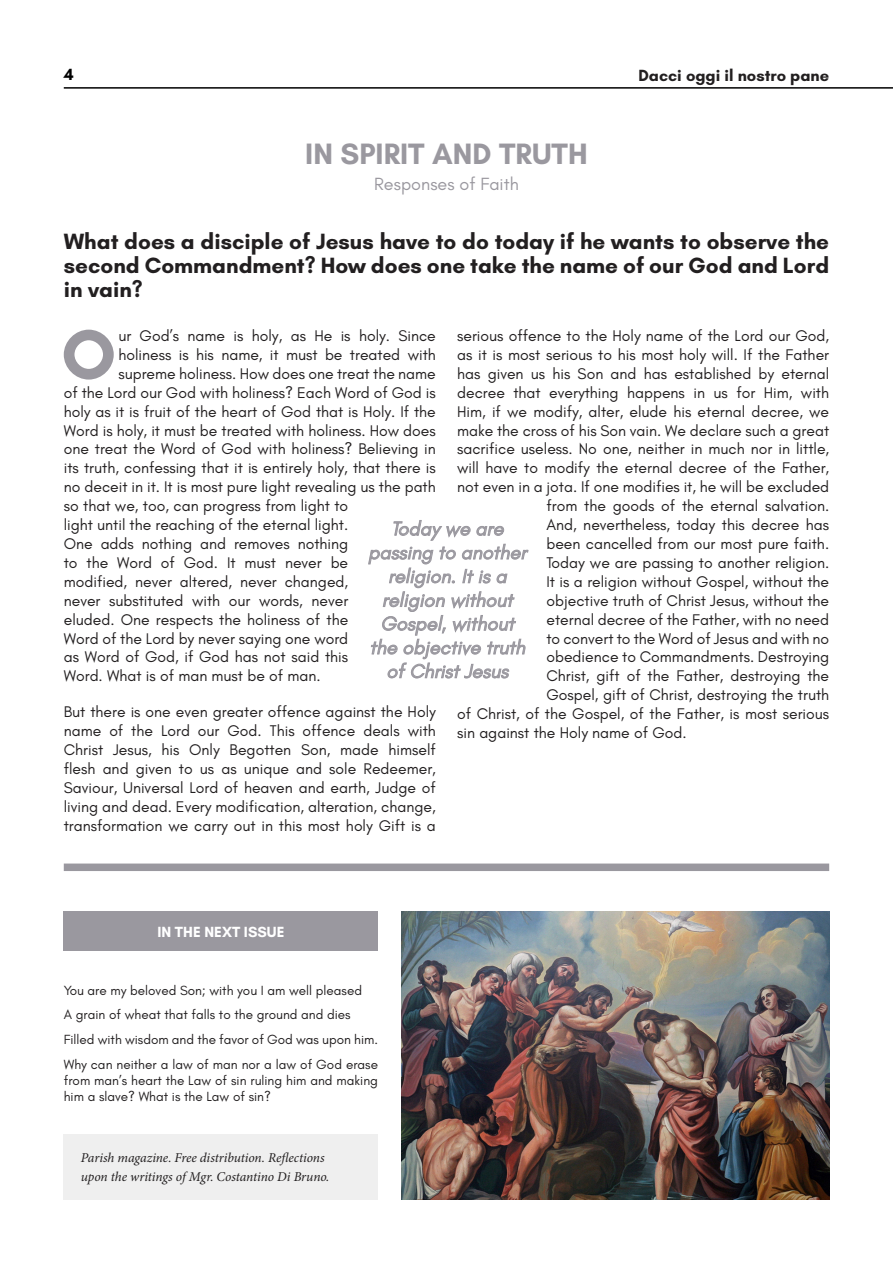
<style>
.page{position:relative;width:893px;height:1263px;background:#fff}
.page>*{position:absolute;margin:0;border:0;box-sizing:border-box;transform-origin:0 0}
.t1{font:700 71.4px "Glacial Indifference";color:#9a989f}
.t2{font:700 30px "Glacial Indifference";color:#9a989f}
.t3{font:700 22.5px/24px "Glacial Indifference";color:#221f20;text-align:justify}
.t4{font:italic 19.8px/23.7px "Glacial Indifference";color:#9a989f;text-align:center}
.t5{font:18px "Glacial Indifference";color:#9a989f}
.t6{font:700 16.5px "Glacial Indifference";color:#221f20}
.t7{font:700 16.5px "Glacial Indifference";color:#000}
.t8{font:15.75px/18.9px "Glacial Indifference";color:#221f20;text-align:justify}
.t9{font:700 15px "Glacial Indifference";color:#fff}
.t10{font:13.5px/24.8px "Glacial Indifference";color:#221f20}
.t11{font:italic 13.5px/19.2px "Minion Pro";letter-spacing:-.01em;color:#221f20}
</style>
<div class="page">
<hr style="left:64px;top:87px;width:829px;height:2px;background:#000">
<svg style="left:368px;top:520px;width:161px;height:159px"></svg>
<div style="left:64px;top:1134px;width:314px;height:65px;background:#efefef"></div>
<div style="left:64px;top:863px;width:765px;height:8px;background:#9a989f"></div>
<div style="left:64px;top:911px;width:314px;height:39px;background:#9a989f"></div>
<img style="left:401px;top:911px;width:428px;height:288px">
<p class="t7" style="left:64px;top:65px;width:11px">4</p>
<h2 class="t2" style="left:305px;top:135px;width:284px">IN SPIRIT AND TRUTH</h2>
<p class="t5" style="left:374px;top:173px;width:146px">Responses of Faith</p>
<p class="t6" style="left:638px;top:65px;width:192px">Dacci oggi il nostro pane</p>
<h3 class="t3" style="left:64px;top:229px;width:767px">What does a disciple of Jesus have to do today if he wants to observe the second Commandment? How does one take the name of our God and Lord in vain?</h3>
<h1 class="t1" style="left:61px;top:310px;width:56px">O</h1>
<p class="t8" style="left:118px;top:327px;width:319px">ur God’s name is holy, as He is holy. Since</p>
<p class="t8" style="left:457px;top:327px;width:373px">serious offence to the Holy name of the Lord our God,</p>
<p class="t8" style="left:457px;top:345px;width:373px">as it is most serious to his most holy will. If the Father</p>
<p class="t8" style="left:457px;top:364px;width:374px">has given us his Son and has established by eternal</p>
<p class="t8" style="left:457px;top:383px;width:374px">decree that everything happens in us for Him, with</p>
<p class="t8" style="left:457px;top:402px;width:374px">Him, if we modify, alter, elude his eternal decree, we</p>
<p class="t8" style="left:457px;top:421px;width:374px">make the cross of his Son vain. We declare such a great</p>
<p class="t8" style="left:457px;top:440px;width:374px">sacrifice useless. No one, neither in much nor in little,</p>
<p class="t8" style="left:457px;top:459px;width:374px">will have to modify the eternal decree of the Father,</p>
<p class="t8" style="left:457px;top:478px;width:374px">not even in a jota. If one modifies it, he will be excluded</p>
<p class="t8" style="left:546px;top:497px;width:284px">from the goods of the eternal salvation.</p>
<p class="t8" style="left:546px;top:516px;width:284px">And, nevertheless, today this decree has</p>
<p class="t8" style="left:546px;top:534px;width:284px">been cancelled from our most pure faith.</p>
<p class="t8" style="left:546px;top:553px;width:284px">Today we are passing to another religion.</p>
<p class="t8" style="left:546px;top:572px;width:284px">It is a religion without Gospel, without the</p>
<p class="t8" style="left:546px;top:591px;width:284px">objective truth of Christ Jesus, without the</p>
<p class="t8" style="left:546px;top:610px;width:284px">eternal decree of the Father, with no need</p>
<p class="t8" style="left:546px;top:629px;width:284px">to convert to the Word of Jesus and with no</p>
<p class="t8" style="left:546px;top:648px;width:284px">obedience to Commandments. Destroying</p>
<p class="t8" style="left:546px;top:667px;width:284px">Christ, gift of the Father, destroying the</p>
<p class="t8" style="left:546px;top:686px;width:284px">Gospel, gift of Christ, destroying the truth</p>
<p class="t8" style="left:457px;top:705px;width:374px">of Christ, of the Gospel, of the Father, is most serious</p>
<p class="t8" style="left:457px;top:723px;width:231px">sin against the Holy name of God.</p>
<p class="t8" style="left:118px;top:345px;width:319px">holiness is his name, it must be treated with</p>
<p class="t8" style="left:118px;top:364px;width:319px">supreme holiness. How does one treat the name</p>
<p class="t8" style="left:64px;top:383px;width:373px">of the Lord our God with holiness? Each Word of God is</p>
<p class="t8" style="left:64px;top:402px;width:374px">holy as it is fruit of the heart of God that is Holy. If the</p>
<p class="t8" style="left:64px;top:421px;width:374px">Word is holy, it must be treated with holiness. How does</p>
<p class="t8" style="left:64px;top:440px;width:374px">one treat the Word of God with holiness? Believing in</p>
<p class="t8" style="left:64px;top:459px;width:374px">its truth, confessing that it is entirely holy, that there is</p>
<p class="t8" style="left:64px;top:478px;width:374px">no deceit in it. It is most pure light revealing us the path</p>
<p class="t8" style="left:64px;top:497px;width:286px">so that we, too, can progress from light to</p>
<p class="t8" style="left:64px;top:516px;width:286px">light until the reaching of the eternal light.</p>
<p class="t8" style="left:64px;top:534px;width:286px">One adds nothing and removes nothing</p>
<p class="t8" style="left:64px;top:553px;width:286px">to the Word of God. It must never be</p>
<p class="t8" style="left:64px;top:572px;width:286px">modified, never altered, never changed,</p>
<p class="t8" style="left:64px;top:591px;width:286px">never substituted with our words, never</p>
<p class="t8" style="left:64px;top:610px;width:286px">eluded. One respects the holiness of the</p>
<p class="t8" style="left:64px;top:629px;width:286px">Word of the Lord by never saying one word</p>
<p class="t8" style="left:64px;top:648px;width:286px">as Word of God, if God has not said this</p>
<p class="t8" style="left:64px;top:667px;width:258px">Word. What is of man must be of man.</p>
<p class="t8" style="left:64px;top:703px;width:374px">But there is one even greater offence against the Holy name of the Lord our God. This offence deals with Christ Jesus, his Only Begotten Son, made himself flesh and given to us as unique and sole Redeemer, Saviour, Universal Lord of heaven and earth, Judge of living and dead. Every modification, alteration, change, transformation we carry out in this most holy Gift is a</p>
<p class="t4" style="left:368px;top:517px;width:160px">Today we are passing to another religion. It is a religion without<br>Gospel, without the objective truth of Christ Jesus</p>
<p class="t9" style="left:157px;top:922px;width:129px">IN THE NEXT ISSUE</p>
<p class="t10" style="left:64px;top:978px;width:316px">You are my beloved Son; with you I am well pleased<br>A grain of wheat that falls to the ground and dies Filled with wisdom and the favor of God was upon him.<br>Why can neither a law of man nor a law of God erase</p>
<p class="t10" style="left:64px;top:1072px;width:316px;line-height:16.2px">from man’s heart the Law of sin ruling him and making him a slave? What is the Law of sin?</p>
<p class="t11" style="left:81px;top:1148px;width:250px">Parish magazine. Free distribution. Reflections upon the writings of Mgr. Costantino Di Bruno.</p>
</div>
